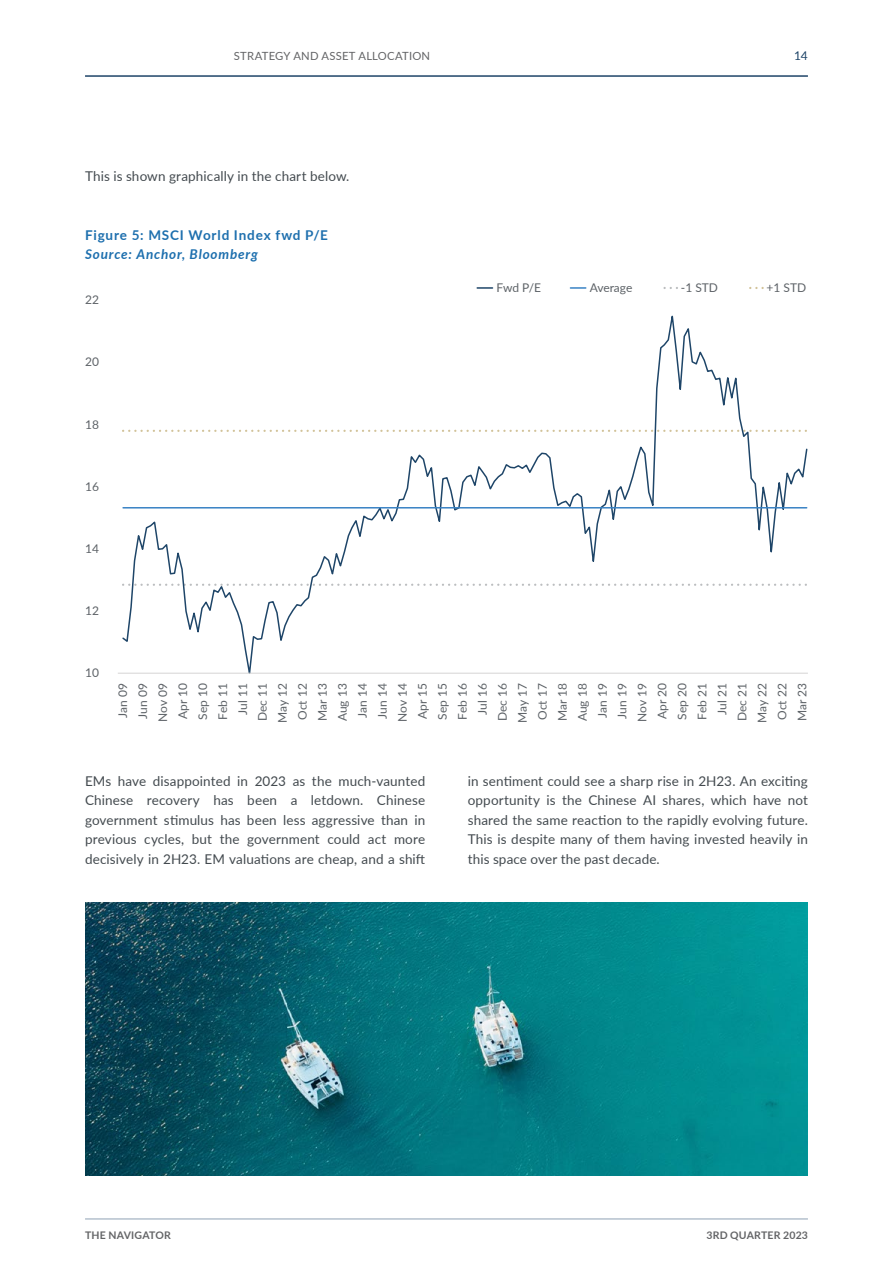
<style>
.page{position:relative;width:893px;height:1263px;background:#fff}
.page>*{position:absolute;margin:0;border:0;box-sizing:border-box;transform-origin:0 0}
.t1{font:13.5px/19.5px "Lato";letter-spacing:.01em;color:#434a4f;text-align:justify}
.t2{font:700 13.5px "Lato";letter-spacing:.06em;color:#1d6fae}
.t3{font:italic 700 13.5px "Lato";letter-spacing:.06em;color:#1d6fae}
.t4{font:12px/20px "Lato";color:#5d6267;text-align:center}
.t5{font:12px "Lato";color:#1e4468}
.t6{font:11.25px "Lato";letter-spacing:.02em;color:#636466}
.t7{font:700 10.5px "Lato";letter-spacing:.02em;color:#636466}
</style>
<div class="page">
<hr style="left:85px;top:75px;width:723px;height:2px;background:#1e4468">
<hr style="left:85px;top:1218px;width:723px;height:1px;background:#8fa1b4">
<svg style="left:121px;top:315px;width:687px;height:358px"></svg>
<hr style="left:123px;top:507px;width:684px;height:1px;background:#3882c4">
<svg style="left:477px;top:287px;width:15px;height:2px"></svg>
<svg style="left:570px;top:287px;width:16px;height:2px"></svg>
<svg style="left:663px;top:287px;width:14px;height:2px"></svg>
<svg style="left:749px;top:287px;width:14px;height:2px"></svg>
<hr style="left:118px;top:673px;width:690px;height:1px;background:#dad9d9">
<img style="left:85px;top:903px;width:722px;height:273px">
<p class="t6" style="left:234px;top:47px;width:198px">STRATEGY AND ASSET ALLOCATION</p>
<p class="t1" style="left:85px;top:166px;width:266px">This is shown graphically in the chart below.</p>
<p class="t2" style="left:85px;top:225px;width:245px">Figure 5: MSCI World Index fwd P/E</p>
<p class="t3" style="left:85px;top:244px;width:174px">Source: Anchor, Bloomberg</p>
<p class="t4" style="left:85px;top:290px;width:15px">22</p>
<p class="t4" style="left:85px;top:352px;width:15px">20</p>
<p class="t4" style="left:85px;top:414px;width:15px">18</p>
<p class="t4" style="left:85px;top:476px;width:15px">16</p>
<p class="t4" style="left:85px;top:538px;width:15px">14</p>
<p class="t4" style="left:85px;top:600px;width:15px">12</p>
<p class="t4" style="left:85px;top:662px;width:15px">10</p>
<p class="t5" style="left:794px;top:47px;width:15px">14</p>
<p class="t4" style="left:496px;top:278px;width:46px">Fwd P/E</p>
<p class="t4" style="left:590px;top:278px;width:44px">Average</p>
<p class="t4" style="left:681px;top:278px;width:39px">-1 STD</p>
<p class="t4" style="left:767px;top:278px;width:41px">+1 STD</p>
<p class="t4" style="left:132px;top:722px;width:40px;text-align:left;rotate:-90deg">Jun 09<br>Nov 09</p>
<p class="t4" style="left:252px;top:723px;width:41px;rotate:-90deg">Dec 11<br>May 12<br>Oct 12<br>Mar 13<br>Aug 13<br>Jan 14</p>
<p class="t4" style="left:412px;top:720px;width:38px;rotate:-90deg">Apr 15<br>Sep 15<br>Feb 16<br>Jul 16</p>
<p class="t4" style="left:112px;top:718px;width:36px;rotate:-90deg">Jan 09</p>
<p class="t4" style="left:172px;top:720px;width:38px;rotate:-90deg">Apr 10<br>Sep 10<br>Feb 11<br>Jul 11</p>
<p class="t4" style="left:372px;top:722px;width:40px;text-align:left;rotate:-90deg">Jun 14<br>Nov 14</p>
<p class="t4" style="left:492px;top:723px;width:41px;rotate:-90deg">Dec 16<br>May 17<br>Oct 17<br>Mar 18<br>Aug 18<br>Jan 19</p>
<p class="t4" style="left:652px;top:720px;width:38px;rotate:-90deg">Apr 20<br>Sep 20<br>Feb 21<br>Jul 21</p>
<p class="t4" style="left:612px;top:722px;width:40px;text-align:left;rotate:-90deg">Jun 19<br>Nov 19</p>
<p class="t4" style="left:732px;top:723px;width:41px;text-align:justify;rotate:-90deg">Dec 21<br>May 22<br>Oct 22<br>Mar 23</p>
<p class="t1" style="left:85px;top:770px;width:342px">EMs have disappointed in 2023 as the much-vaunted Chinese recovery has been a letdown. Chinese government stimulus has been less aggressive than in previous cycles, but the government could act more decisively in 2H23. EM valuations are cheap, and a shift</p>
<p class="t1" style="left:468px;top:770px;width:342px">in sentiment could see a sharp rise in 2H23. An exciting opportunity is the Chinese AI shares, which have not shared the same reaction to the rapidly evolving future.<br>This is despite many of them having invested heavily in this space over the past decade.</p>
<p class="t7" style="left:85px;top:1227px;width:87px">THE NAVIGATOR</p>
<p class="t7" style="left:706px;top:1227px;width:103px">3RD QUARTER 2023</p>
</div>
